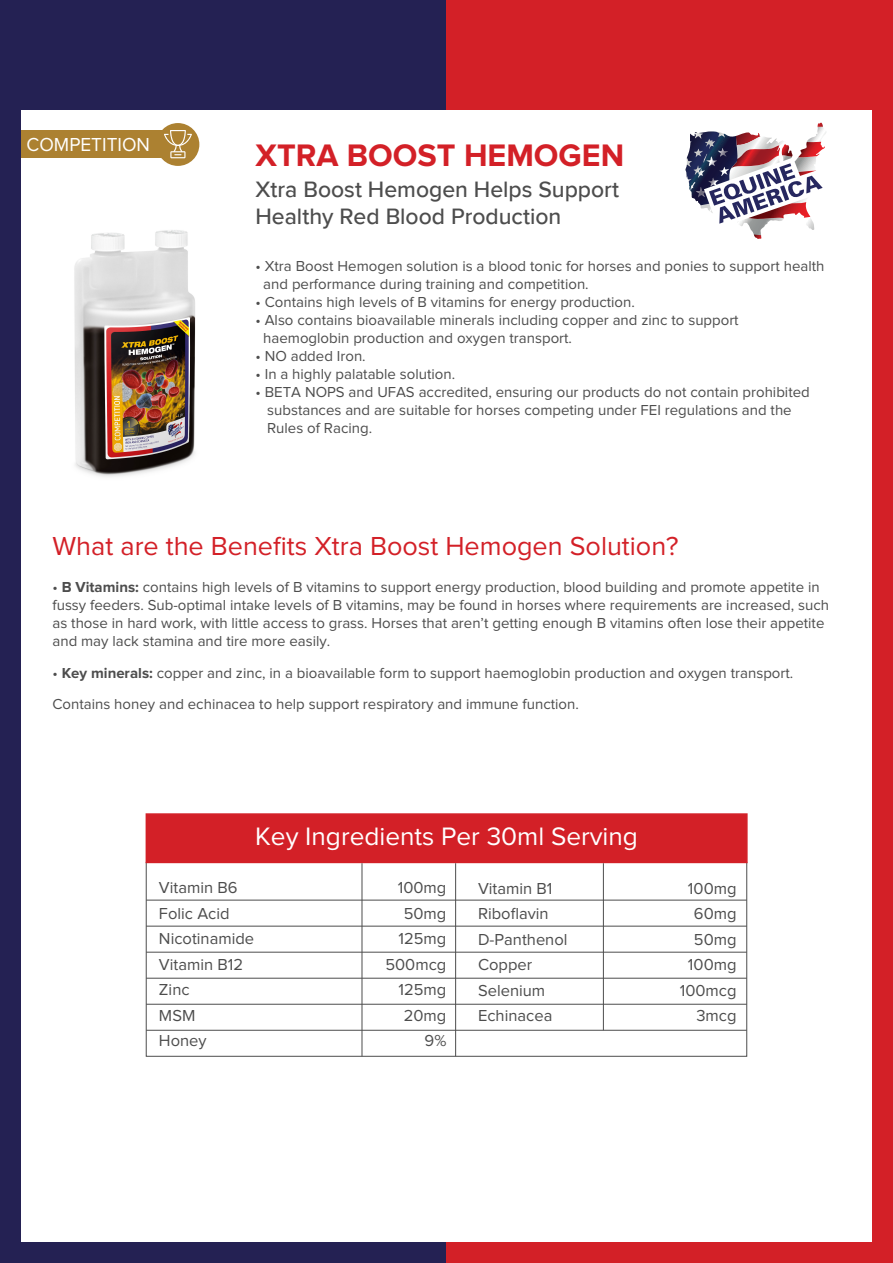
<style>
.page{position:relative;width:893px;height:1263px;background:#fff}
.page>*{position:absolute;margin:0;border:0;box-sizing:border-box;transform-origin:0 0}
.t1{font:700 32.25px "Proxima Nova";color:#d32027}
.t2{font:27px "Proxima Nova";color:#d32027}
.t3{font:26.1px "Proxima Nova";color:#fff}
.t4{font:500 22.95px/27.5px "Proxima Nova";color:#4d4d4d}
.t5{font:19.5px "Proxima Nova";color:#fff}
.t6{font:16.5px/25.5px "Proxima Nova";color:#4d4d4d}
.t7{font:15px/18px "Proxima Nova";color:#4d4d4d}
.s1{font-weight:700}
</style>
<div class="page">
<div style="left:0;top:0;width:446px;height:1263px;background:#242153"></div>
<div style="left:446px;top:0;width:447px;height:1263px;background:#d32027"></div>
<div style="left:21px;top:110px;width:851px;height:1132px;background:#fff"></div>
<div style="left:21px;top:130px;width:144px;height:27px;background:#ac8131"></div>
<div style="left:156px;top:123px;width:43px;height:43px;background:#ac8131;border-radius:50%"></div>
<svg style="left:164px;top:130px;width:28px;height:28px"></svg>
<svg style="left:685px;top:123px;width:141px;height:116px"></svg>
<div style="left:146px;top:862px;width:601px;height:195px;border:1px solid #4d4d4d"></div>
<div style="left:146px;top:813px;width:602px;height:50px;background:#d32027;border:2px solid #d32027"></div>
<hr style="left:146px;top:900px;width:601px;height:1px;background:#4d4d4d">
<hr style="left:146px;top:926px;width:601px;height:1px;background:#4d4d4d">
<hr style="left:146px;top:952px;width:601px;height:1px;background:#4d4d4d">
<hr style="left:146px;top:978px;width:601px;height:1px;background:#4d4d4d">
<hr style="left:146px;top:1030px;width:601px;height:1px;background:#4d4d4d">
<hr style="left:146px;top:1004px;width:601px;height:1px;background:#4d4d4d">
<hr style="left:362px;top:863px;width:1px;height:193px;background:#4d4d4d">
<hr style="left:455px;top:863px;width:1px;height:193px;background:#4d4d4d">
<hr style="left:603px;top:863px;width:1px;height:167px;background:#4d4d4d">
<img style="left:74px;top:230px;width:122px;height:247px">
<h3 class="t5" style="left:27px;top:135px;width:125px">COMPETITION</h3>
<h1 class="t1" style="left:255px;top:137px;width:370px">XTRA BOOST HEMOGEN</h1>
<h3 class="t4" style="left:255px;top:176px;width:365px">Xtra Boost Hemogen Helps Support<br>Healthy Red Blood Production</h3>
<p class="t7" style="left:263px;top:258px;width:563px;text-indent:-8px">• Xtra Boost Hemogen solution is a blood tonic for horses and ponies to support health and performance during training and competition.</p>
<p class="t7" style="left:255px;top:294px;width:381px">• Contains high levels of B vitamins for energy production.</p>
<p class="t7" style="left:263px;top:312px;width:477px;text-indent:-8px">• Also contains bioavailable minerals including copper and zinc to support haemoglobin production and oxygen transport.</p>
<p class="t7" style="left:255px;top:348px;width:112px">• NO added Iron.</p>
<p class="t7" style="left:255px;top:366px;width:201px">• In a highly palatable solution.</p>
<p class="t7" style="left:267px;top:384px;width:544px;text-indent:-12px">• BETA NOPS and UFAS accredited, ensuring our products do not contain prohibited substances and are suitable for horses competing under FEI regulations and the<br>Rules of Racing.</p>
<h2 class="t2" style="left:52px;top:534px;width:628px">What are the Benefits Xtra Boost Hemogen Solution?</h2>
<p class="t7" style="left:52px;top:579px;width:778px">• <span class="s1">B Vitamins:</span> contains high levels of B vitamins to support energy production, blood building and promote appetite in fussy feeders. Sub-optimal intake levels of B vitamins, may be found in horses where requirements are increased, such as those in hard work, with little access to grass. Horses that aren’t getting enough B vitamins often lose their appetite and may lack stamina and tire more easily.</p>
<p class="t7" style="left:52px;top:657px;width:742px;line-height:31.5px">• <span class="s1">Key minerals:</span> copper and zinc, in a bioavailable form to support haemoglobin production and oxygen transport.<br>Contains honey and echinacea to help support respiratory and immune function.</p>
<h3 class="t3" style="left:255px;top:824px;width:384px">Key Ingredients Per 30ml Serving</h3>
<p class="t6" style="left:159px;top:876px;width:97px">Vitamin B6<br>Folic Acid<br>Nicotinamide<br>Vitamin B12<br>Zinc<br>MSM<br>Honey</p>
<p class="t6" style="left:385px;top:876px;width:62px;text-align:right">100mg<br>50mg<br>125mg<br>500mcg<br>125mg<br>20mg<br>9%</p>
<p class="t6" style="left:478px;top:876px;width:91px">Vitamin B1<br>Riboflavin<br>D-Panthenol<br>Copper<br>Selenium<br>Echinacea</p>
<p class="t6" style="left:680px;top:876px;width:58px;text-align:right">100mg<br>60mg<br>50mg<br>100mg<br>100mcg<br>3mcg</p>
</div>
